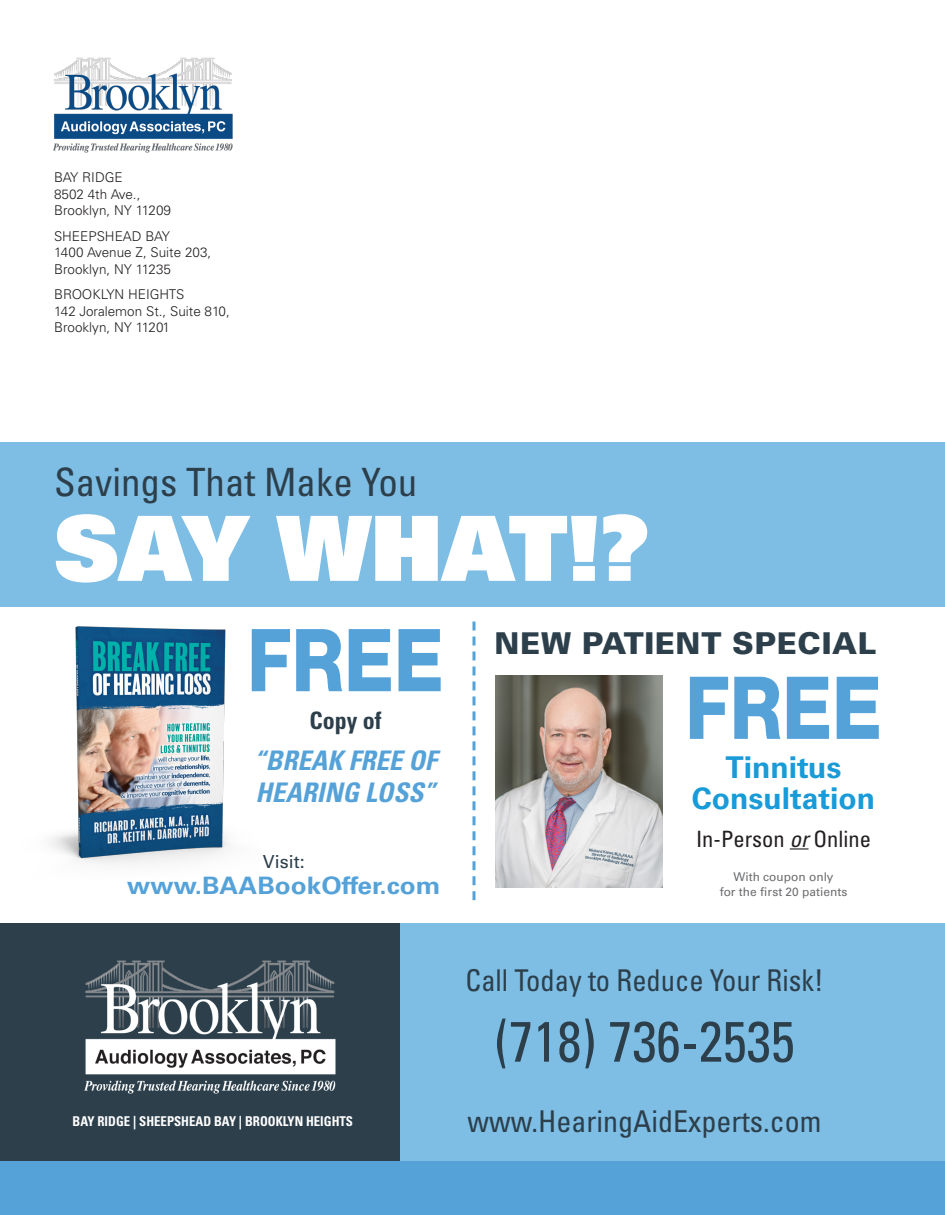
<style>
.page{position:relative;width:945px;height:1215px;background:#fff}
.page>*{position:absolute;margin:0;border:0;box-sizing:border-box;transform-origin:0 0}
.t1{font:90px "Univers LT Std X Black";color:#fff}
.t2{font:800 87px "Helvetica Neue LT Pro";color:#55a2d9;scale:.84 1}
.t3{font:condensed 57px "Univers LT Std";color:#2c3f4b;scale:.95 1}
.t4{font:condensed 39px "Univers LT Std";color:#2c3f4b}
.t5{font:900 30.15px "Univers LT Std";letter-spacing:.02em;color:#2c3f4b}
.t6{font:condensed 30px "Univers LT Std";color:#2c3f4b;scale:.95 1}
.t7{font:condensed 30px "Univers LT Std";color:#2c3f4b}
.t8{font:700 30px "Univers LT Std";color:#199bd8}
.t9{font:italic 700 condensed 27px/32.4px "Univers LT Std";color:#55a2d9}
.t10{font:700 24px "Univers LT Std";color:#55a2d9;scale:1.09 1}
.t11{font:700 condensed 24px "Univers LT Std";color:#2c3f4b}
.t12{font:condensed 22.5px "Univers LT Std";color:#231f20}
.t13{font:18px "Univers LT Std";color:#2c3f4b}
.t14{font:300 13.5px "Univers LT Std";color:#231f20}
.t15{font:700 condensed 13.5px "Univers LT Std";color:#fff;scale:.95 1}
.t16{font:12px "Univers LT Std";color:#6c6d70}
.s1{font-style:italic}
</style>
<div class="page">
<div style="left:0;top:442px;width:945px;height:164px;background:#7ebee5"></div>
<div style="left:0;top:923px;width:945px;height:279px;background:#7ebee5"></div>
<div style="left:0;top:923px;width:399px;height:239px;background:#2c3f4b"></div>
<img style="left:84px;top:960px;width:252px;height:134px">
<img style="left:53px;top:57px;width:180px;height:96px">
<img style="left:50px;top:626px;width:179px;height:238px">
<svg style="left:472px;top:622px;width:4px;height:278px"></svg>
<div style="left:0;top:1161px;width:945px;height:54px;background:#55a2d9"></div>
<img style="left:495px;top:675px;width:168px;height:213px">
<svg style="left:790px;top:848px;width:19px;height:2px"></svg>
<p class="t14" style="left:54px;top:169px;width:70px">BAY RIDGE</p>
<p class="t14" style="left:54px;top:186px;width:88px">8502 4th Ave.,</p>
<p class="t14" style="left:54px;top:202px;width:119px">Brooklyn, NY 11209</p>
<p class="t14" style="left:54px;top:228px;width:118px">SHEEPSHEAD BAY</p>
<p class="t14" style="left:54px;top:244px;width:159px">1400 Avenue Z, Suite 203,</p>
<p class="t14" style="left:54px;top:261px;width:119px">Brooklyn, NY 11235</p>
<p class="t14" style="left:54px;top:286px;width:132px">BROOKLYN HEIGHTS</p>
<p class="t14" style="left:54px;top:303px;width:177px">142 Joralemon St., Suite 810,</p>
<p class="t14" style="left:54px;top:319px;width:118px">Brooklyn, NY 11201</p>
<p class="t4" style="left:54px;top:458px;width:365px">Savings That Make You</p>
<p class="t1" style="left:54px;top:489px;width:596px">SAY WHAT!?</p>
<p class="t2" style="left:247px;top:609px;width:236px">FREE</p>
<p class="t11" style="left:309px;top:705px;width:73px">Copy of</p>
<p class="t9" style="left:254px;top:744px;width:184px">“BREAK FREE OF<br>HEARING LOSS”</p>
<p class="t13" style="left:263px;top:851px;width:44px">Visit:</p>
<p class="t10" style="left:127px;top:871px;width:289px">www.BAABookOffer.com</p>
<p class="t5" style="left:495px;top:624px;width:383px">NEW PATIENT SPECIAL</p>
<p class="t2" style="left:685px;top:656px;width:236px">FREE</p>
<p class="t8" style="left:725px;top:750px;width:118px">Tinnitus</p>
<p class="t8" style="left:692px;top:781px;width:185px">Consultation</p>
<p class="t12" style="left:696px;top:824px;width:176px">In-Person <span class="s1">or</span> Online</p>
<p class="t16" style="left:733px;top:870px;width:102px">With coupon only</p>
<p class="t16" style="left:720px;top:885px;width:129px">for the first 20 patients</p>
<p class="t15" style="left:73px;top:1113px;width:297px">BAY RIDGE | SHEEPSHEAD BAY | BROOKLYN HEIGHTS</p>
<p class="t6" style="left:466px;top:962px;width:378px">Call Today to Reduce Your Risk!</p>
<p class="t3" style="left:494px;top:1005px;width:318px">(718) 736-2535</p>
<p class="t7" style="left:468px;top:1102px;width:355px">www.HearingAidExperts.com</p>
</div>
